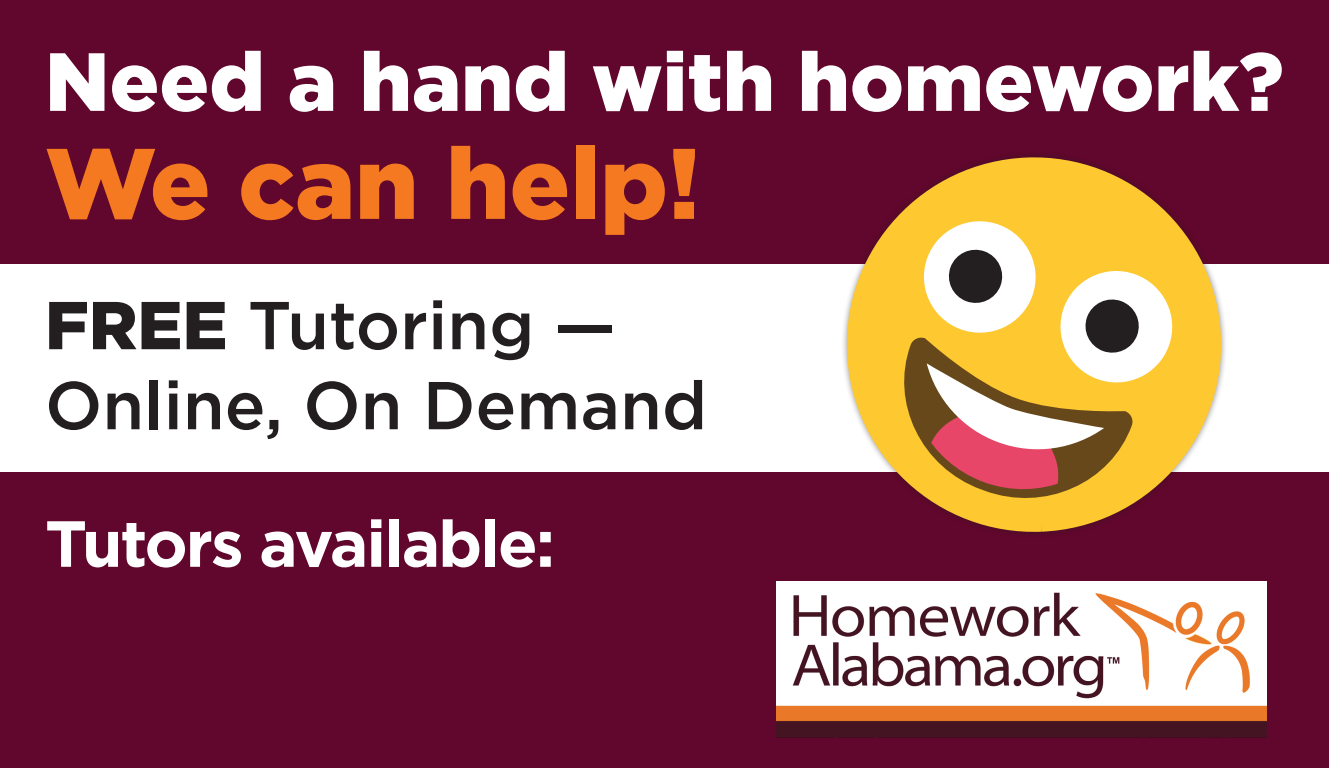
<style>
.page{position:relative;width:1329px;height:768px;background:#fff}
.page>*{position:absolute;margin:0;border:0;box-sizing:border-box;transform-origin:0 0}
.t1{font:900 100px "Gotham";color:#f47920}
.t2{font:900 82.25px "Gotham";color:#fff}
.t3{font:500 67.5px "Gotham";color:#231f20}
.t4{font:700 65px "Gotham";letter-spacing:-.03em;color:#fff}
.s1{font-weight:900}
</style>
<div class="page">
<div style="left:0;top:0;width:1328px;height:768px;background:#61062c"></div>
<div style="left:0;top:264px;width:1329px;height:207px;background:#fff"></div>
<div style="left:840px;top:151px;width:388px;height:387px;background:#231f20;opacity:.5"></div>
<svg style="left:844px;top:155px;width:379px;height:383px;fill:#fec830"></svg>
<svg style="left:890px;top:336px;width:244px;height:176px;background:#d49c2d"></svg>
<svg style="left:917px;top:214px;width:262px;height:278px"></svg>
<img style="left:776px;top:581px;width:490px;height:156px">
<p class="t2" style="left:45px;top:25px;width:1240px">Need a hand with homework?</p>
<p class="t1" style="left:45px;top:114px;width:657px">We can help!</p>
<p class="t3" style="left:45px;top:281px;width:572px"><span class="s1">FREE</span> Tutoring —</p>
<p class="t3" style="left:45px;top:361px;width:664px">Online, On Demand</p>
<p class="t4" style="left:45px;top:500px;width:511px">Tutors available:</p>
</div>
